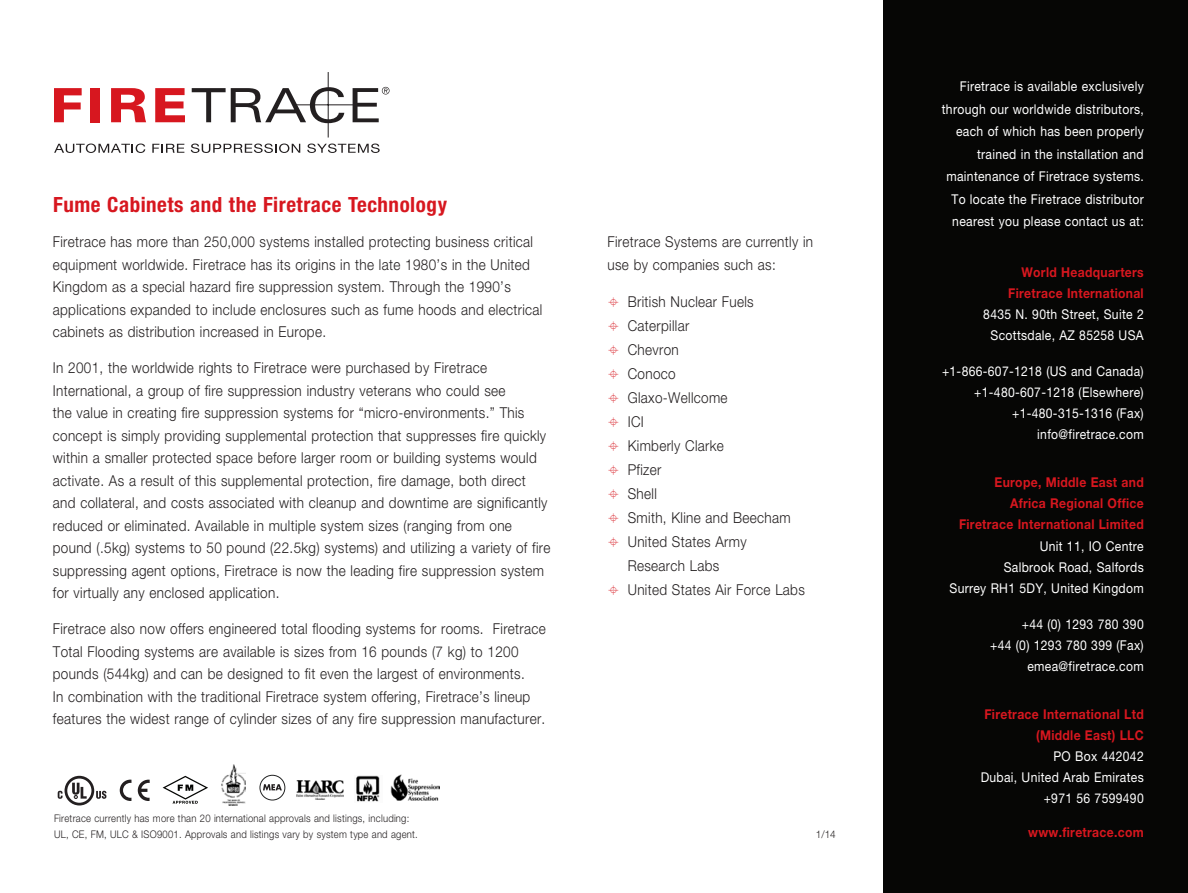
<style>
.page{position:relative;width:1188px;height:893px;background:#fff}
.page>*{position:absolute;margin:0;border:0;box-sizing:border-box;transform-origin:0 0}
.t1{font:700 condensed 21px "Helvetica Neue LT Std";letter-spacing:.025em;color:#d7171f}
.t2{font:300 15px/22.5px "Helvetica Neue LT Std";letter-spacing:.025em;color:#231f20;scale:.9 1}
.t3{font:13.5px/21px "Helvetica Neue LT Std";letter-spacing:.025em;color:#fff;text-align:right;scale:.9 1}
.t4{font:700 13.5px/21px "Helvetica Neue LT Std";letter-spacing:.025em;color:#d7171f;text-align:right;scale:.9 1}
.t5{font:300 10.5px/16.6px "Helvetica Neue LT Std";letter-spacing:.025em;color:#231f20;scale:.9 1}
.t6{font:300 10.5px "Helvetica Neue LT Std";letter-spacing:.025em;color:#231f20;scale:.95 1}
</style>
<div class="page">
<div style="left:883px;top:0;width:305px;height:893px;background:#060605"></div>
<svg style="left:54px;top:144px;width:91px;height:9px"></svg>
<svg style="left:152px;top:144px;width:32px;height:9px"></svg>
<svg style="left:191px;top:144px;width:109px;height:9px"></svg>
<svg style="left:307px;top:144px;width:73px;height:9px"></svg>
<svg style="left:54px;top:88px;width:28px;height:34px"></svg>
<div style="left:90px;top:88px;width:10px;height:34px;background:#d7171f"></div>
<svg style="left:111px;top:88px;width:35px;height:34px"></svg>
<svg style="left:155px;top:88px;width:30px;height:34px"></svg>
<svg style="left:192px;top:87px;width:152px;height:36px"></svg>
<hr style="left:295px;top:104px;width:66px;height:1px;background:#231f20">
<hr style="left:328px;top:72px;width:1px;height:66px;background:#231f20">
<svg style="left:353px;top:87px;width:37px;height:35px"></svg>
<svg style="left:96px;top:791px;width:10px;height:8px"></svg>
<svg style="left:65px;top:776px;width:29px;height:29px"></svg>
<svg style="left:67px;top:778px;width:24px;height:25px"></svg>
<svg style="left:72px;top:783px;width:15px;height:16px"></svg>
<svg style="left:58px;top:791px;width:5px;height:8px"></svg>
<svg style="left:138px;top:780px;width:12px;height:21px"></svg>
<svg style="left:120px;top:780px;width:11px;height:21px"></svg>
<svg style="left:163px;top:776px;width:45px;height:28px"></svg>
<svg style="left:263px;top:784px;width:19px;height:6px"></svg>
<div style="left:259px;top:775px;width:26px;height:25px;border:1px solid #222323;border-radius:50%"></div>
<img style="left:297px;top:781px;width:47px;height:19px">
<img style="left:221px;top:765px;width:24px;height:40px">
<img style="left:391px;top:774px;width:48px;height:26px">
<img style="left:356px;top:776px;width:24px;height:26px">
<h1 class="t1" style="left:53px;top:192px;width:395px">Fume Cabinets and the Firetrace Technology</h1>
<p class="t2" style="left:53px;top:230px;width:545px">Firetrace has more than 250,000 systems installed protecting business critical equipment worldwide. Firetrace has its origins in the late 1980’s in the United Kingdom as a special hazard fire suppression system. Through the 1990’s applications expanded to include enclosures such as fume hoods and electrical cabinets as distribution increased in Europe.</p>
<p class="t2" style="left:53px;top:356px;width:554px">In 2001, the worldwide rights to Firetrace were purchased by Firetrace International, a group of fire suppression industry veterans who could see<br>the value in creating fire suppression systems for “micro-environments.” This concept is simply providing supplemental protection that suppresses fire quickly within a smaller protected space before larger room or building systems would activate. As a result of this supplemental protection, fire damage, both direct and collateral, and costs associated with cleanup and downtime are significantly reduced or eliminated. Available in multiple system sizes (ranging from one pound (.5kg) systems to 50 pound (22.5kg) systems) and utilizing a variety of fire suppressing agent options, Firetrace is now the leading fire suppression system for virtually any enclosed application.</p>
<p class="t2" style="left:53px;top:617px;width:549px">Firetrace also now offers engineered total flooding systems for rooms. Firetrace Total Flooding systems are available is sizes from 16 pounds (7 kg) to 1200 pounds (544kg) and can be designed to fit even the largest of environments.<br>In combination with the traditional Firetrace system offering, Firetrace’s lineup features the widest range of cylinder sizes of any fire suppression manufacturer.</p>
<p class="t5" style="left:54px;top:809px;width:406px">Firetrace currently has more than 20 international approvals and listings, including:<br>UL, CE, FM, ULC &amp; ISO9001. Approvals and listings vary by system type and agent.</p>
<p class="t2" style="left:607px;top:230px;width:230px">Firetrace Systems are currently in use by companies such as:</p>
<p class="t2" style="left:628px;top:290px;width:198px;line-height:24px">British Nuclear Fuels<br>Caterpillar<br>Chevron<br>Conoco<br>Glaxo-Wellcome<br>ICI<br>Kimberly Clarke<br>Pfizer<br>Shell<br>Smith, Kline and Beecham<br>United States Army<br>Research Labs<br>United States Air Force Labs</p>
<p class="t6" style="left:816px;top:828px;width:23px">1/14</p>
<p class="t3" style="left:942px;top:75px;width:226px;line-height:22.5px">Firetrace is available exclusively through our worldwide distributors, each of which has been properly trained in the installation and maintenance of Firetrace systems.<br>To locate the Firetrace distributor nearest you please contact us at:</p>
<p class="t4" style="left:1008px;top:262px;width:152px">World Headquarters<br>Firetrace International</p>
<p class="t3" style="left:983px;top:304px;width:180px;text-align:center">8435 N. 90th Street, Suite 2<br>Scottsdale, AZ 85258 USA</p>
<p class="t3" style="left:942px;top:361px;width:226px">+1-866-607-1218 (US and Canada) +1-480-607-1218 (Elsewhere) +1-480-315-1316 (Fax) info@firetrace.com</p>
<p class="t4" style="left:959px;top:472px;width:207px">Europe, Middle East and<br>Africa Regional Office<br>Firetrace International Limited</p>
<p class="t3" style="left:950px;top:535px;width:217px">Unit 11, IO Centre<br>Salbrook Road, Salfords<br>Surrey RH1 5DY, United Kingdom</p>
<p class="t3" style="left:990px;top:613px;width:172px">+44 (0) 1293 780 390<br>+44 (0) 1293 780 399 (Fax) emea@firetrace.com</p>
<p class="t4" style="left:984px;top:703px;width:178px">Firetrace International Ltd (Middle East) LLC</p>
<p class="t3" style="left:981px;top:745px;width:183px">PO Box 442042<br>Dubai, United Arab Emirates +971 56 7599490</p>
<p class="t4" style="left:1028px;top:821px;width:130px">www.firetrace.com</p>
</div>
